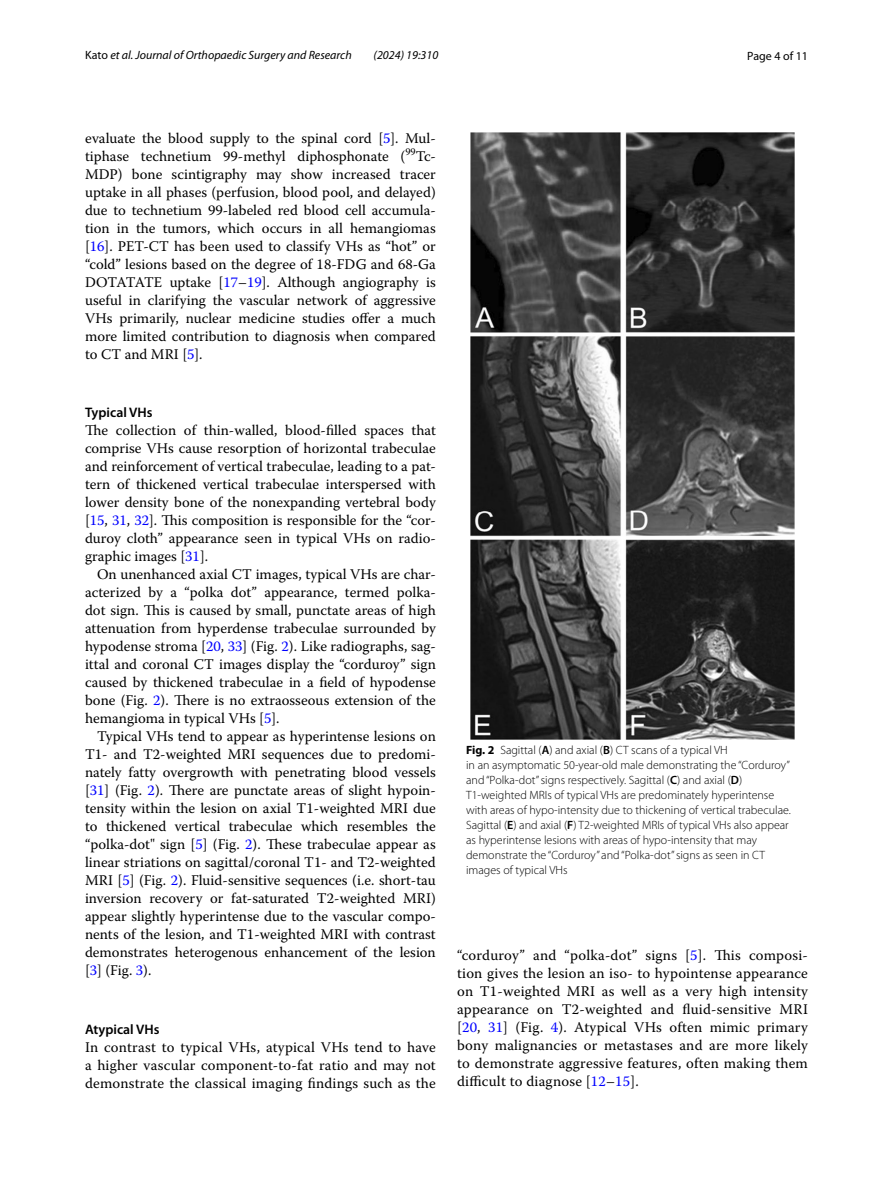
<style>
.page{position:relative;width:893px;height:1187px;background:#fff}
.page>*{position:absolute;margin:0;border:0;box-sizing:border-box;transform-origin:0 0}
.t1{font:14.7px/18px "Warnock Pro";color:#000;text-align:justify}
.t2{font:600 13.8px "Myriad Pro";color:#000}
.t3{font:300 12px/15px "Myriad Pro";color:#000}
.t4{font:italic 12px "Myriad Pro";color:#000}
.t5{font:12px "Myriad Pro";color:#000}
.s1{font-style:normal}
.s2{color:#00f}
.s3{font-weight:700}
.s4{font-weight:600}
</style>
<div class="page">
<img style="left:471px;top:133px;width:323px;height:606px">
<p class="t4" style="left:85px;top:48px;width:268px"><span class="s1">Kato</span> et al. Journal of Orthopaedic Surgery and Research</p>
<p class="t4" style="left:374px;top:48px;width:66px">(2024) 19:310</p>
<p class="t5" style="left:747px;top:48px;width:62px">Page 4 of 11</p>
<p class="t1" style="left:85px;top:128px;width:352px">evaluate the blood supply to the spinal cord [<span class="s2">5</span>]. Mul&shy;tiphase technetium 99-methyl diphosphonate (<sup>99</sup>Tc-MDP) bone scintigraphy may show increased tracer uptake in all phases (perfusion, blood pool, and delayed) due to technetium 99-labeled red blood cell accumula&shy;tion in the tumors, which occurs in all hemangiomas [<span class="s2">16</span>]. PET-CT has been used to classify VHs as “hot” or “cold” lesions based on the degree of 18-FDG and 68-Ga DOTATATE uptake [<span class="s2">17</span>–<span class="s2">19</span>]. Although angiography is useful in clarifying the vascular network of aggressive VHs primarily, nuclear medicine studies offer a much more limited contribution to diagnosis when compared to CT and MRI [<span class="s2">5</span>].</p>
<p class="t2" style="left:85px;top:403px;width:69px">Typical VHs</p>
<p class="t1" style="left:85px;top:421px;width:352px">The collection of thin-walled, blood-filled spaces that comprise VHs cause resorption of horizontal trabeculae and reinforcement of vertical trabeculae, leading to a pat&shy;tern of thickened vertical trabeculae interspersed with lower density bone of the nonexpanding vertebral body [<span class="s2">15</span>, <span class="s2">31</span>, <span class="s2">32</span>]. This composition is responsible for the “cor&shy;duroy cloth” appearance seen in typical VHs on radio&shy;graphic images [<span class="s2">31</span>].</p>
<p class="t1" style="left:85px;top:565px;width:352px;text-indent:12px">On unenhanced axial CT images, typical VHs are char&shy;acterized by a “polka dot” appearance, termed polka&shy;dot sign. This is caused by small, punctate areas of high attenuation from hyperdense trabeculae surrounded by hypodense stroma [<span class="s2">20</span>, <span class="s2">33</span>] (Fig. <span class="s2">2</span>). Like radiographs, sag&shy;ittal and coronal CT images display the “corduroy” sign caused by thickened trabeculae in a field of hypodense bone (Fig. <span class="s2">2</span>). There is no extraosseous extension of the hemangioma in typical VHs [<span class="s2">5</span>].</p>
<p class="t1" style="left:85px;top:727px;width:352px;text-indent:12px">Typical VHs tend to appear as hyperintense lesions on T1- and T2-weighted MRI sequences due to predomi&shy;nately fatty overgrowth with penetrating blood vessels [<span class="s2">31</span>] (Fig. <span class="s2">2</span>). There are punctate areas of slight hypoin&shy;tensity within the lesion on axial T1-weighted MRI due to thickened vertical trabeculae which resembles the “polka-dot" sign [<span class="s2">5</span>] (Fig. <span class="s2">2</span>). These trabeculae appear as linear striations on sagittal/coronal T1- and T2-weighted MRI [<span class="s2">5</span>] (Fig. <span class="s2">2</span>). Fluid-sensitive sequences (i.e. short-tau inversion recovery or fat-saturated T2-weighted MRI) appear slightly hyperintense due to the vascular compo&shy;nents of the lesion, and T1-weighted MRI with contrast demonstrates heterogenous enhancement of the lesion [<span class="s2">3</span>] (Fig. <span class="s2">3</span>).</p>
<p class="t2" style="left:85px;top:1020px;width:76px">Atypical VHs</p>
<p class="t1" style="left:85px;top:1037px;width:352px">In contrast to typical VHs, atypical VHs tend to have a higher vascular component-to-fat ratio and may not demonstrate the classical imaging findings such as the</p>
<p class="t3" style="left:466px;top:743px;width:326px"><span class="s3">Fig. 2</span> Sagittal (<span class="s4">A</span>) and axial (<span class="s4">B</span>) CT scans of a typical VH<br>in an asymptomatic 50-year-old male demonstrating the “Corduroy” and“Polka-dot” signs respectively. Sagittal (<span class="s4">C</span>) and axial (<span class="s4">D</span>)<br>T1-weighted MRIs of typical VHs are predominately hyperintense with areas of hypo-intensity due to thickening of vertical trabeculae.<br>Sagittal (<span class="s4">E</span>) and axial (<span class="s4">F</span>) T2-weighted MRIs of typical VHs also appear as hyperintense lesions with areas of hypo-intensity that may demonstrate the “Corduroy” and“Polka-dot” signs as seen in CT images of typical VHs</p>
<p class="t1" style="left:457px;top:946px;width:352px">“corduroy” and “polka-dot” signs [<span class="s2">5</span>]. This composi&shy;tion gives the lesion an iso- to hypointense appearance on T1-weighted MRI as well as a very high intensity appearance on T2-weighted and fluid-sensitive MRI [<span class="s2">20</span>, <span class="s2">31</span>] (Fig. <span class="s2">4</span>). Atypical VHs often mimic primary bony malignancies or metastases and are more likely to demonstrate aggressive features, often making them difficult to diagnose [<span class="s2">12</span>–<span class="s2">15</span>].</p>
</div>
